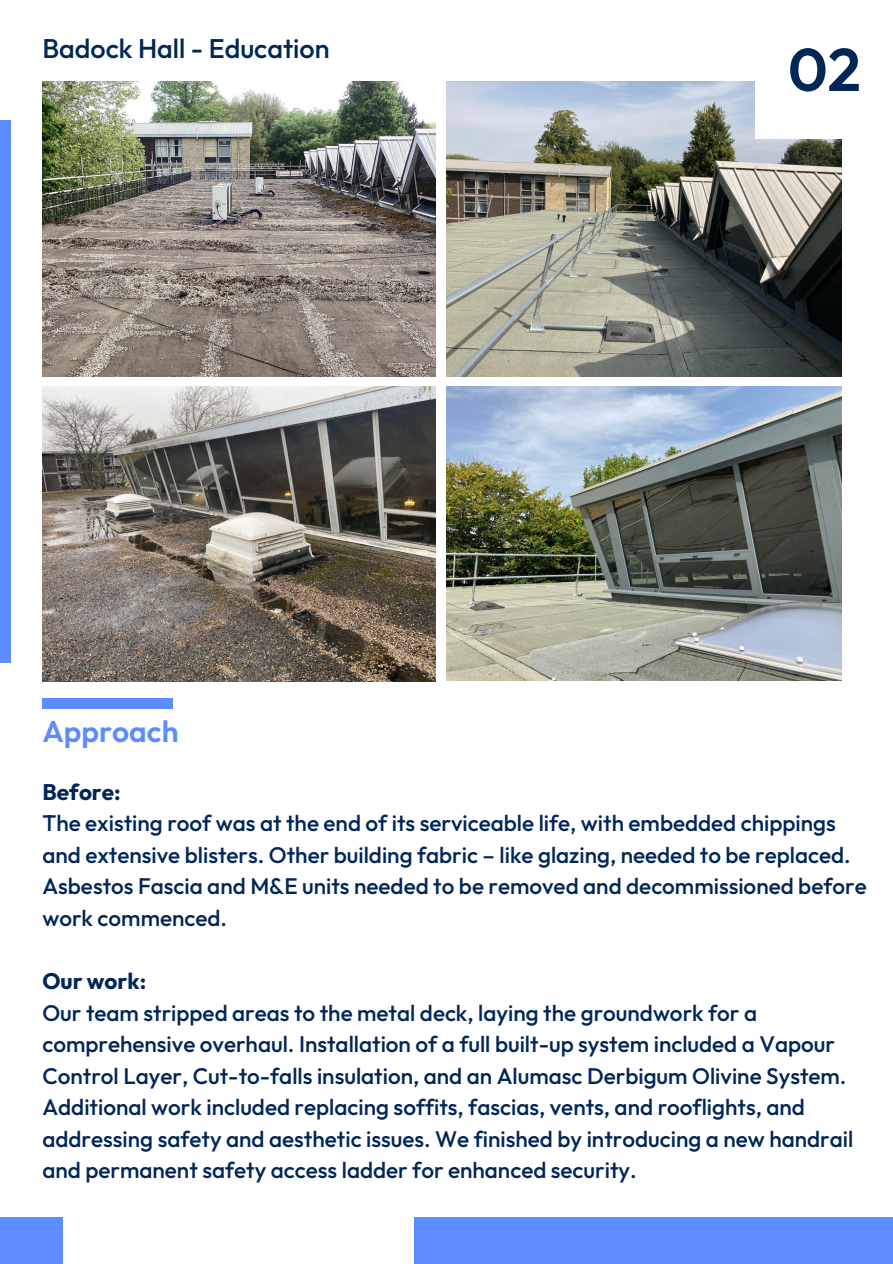
<style>
.page{position:relative;width:893px;height:1264px;background:#fff}
.page>*{position:absolute;margin:0;border:0;box-sizing:border-box;transform-origin:0 0}
.t1{font:600 60px "Outfit";color:#002658}
.t2{font:600 30px "Outfit";color:#5c8cff}
.t3{font:500 27px "Outfit";color:#002658}
.t4{font:500 22.5px/31.5px "Outfit";color:#002658}
.t5{font:700 22.5px "Outfit";color:#002658}
</style>
<div class="page">
<div style="left:0;top:120px;width:11px;height:542px;background:#5c8cff"></div>
<div style="left:42px;top:698px;width:131px;height:11px;background:#5c8cff"></div>
<div style="left:0;top:1217px;width:892px;height:46px;background:#5c8cff"></div>
<div style="left:64px;top:1209px;width:350px;height:54px;background:#fff"></div>
<img style="left:446px;top:387px;width:395px;height:293px">
<img style="left:446px;top:82px;width:395px;height:294px">
<div style="left:755px;top:0;width:137px;height:138px;background:#fff"></div>
<img style="left:42px;top:82px;width:393px;height:294px">
<img style="left:42px;top:387px;width:393px;height:294px">
<p class="t3" style="left:42px;top:31px;width:289px">Badock Hall - Education</p>
<p class="t2" style="left:42px;top:711px;width:138px">Approach</p>
<p class="t1" style="left:788px;top:31px;width:74px">02</p>
<p class="t5" style="left:42px;top:777px;width:80px">Before:</p>
<p class="t4" style="left:42px;top:807px;width:809px">The existing roof was at the end of its serviceable life, with embedded chippings and extensive blisters. Other building fabric – like glazing, needed to be replaced.</p>
<p class="t4" style="left:42px;top:870px;width:825px">Asbestos Fascia and M&amp;E units needed to be removed and decommissioned before work commenced.</p>
<p class="t5" style="left:42px;top:966px;width:105px">Our work:</p>
<p class="t4" style="left:42px;top:996px;width:805px">Our team stripped areas to the metal deck, laying the groundwork for a comprehensive overhaul. Installation of a full built-up system included a Vapour<br>Control Layer, Cut-to-falls insulation, and an Alumasc Derbigum Olivine System.</p>
<p class="t4" style="left:42px;top:1090px;width:812px">Additional work included replacing soffits, fascias, vents, and rooflights, and addressing safety and aesthetic issues. We finished by introducing a new handrail and permanent safety access ladder for enhanced security.</p>
</div>
